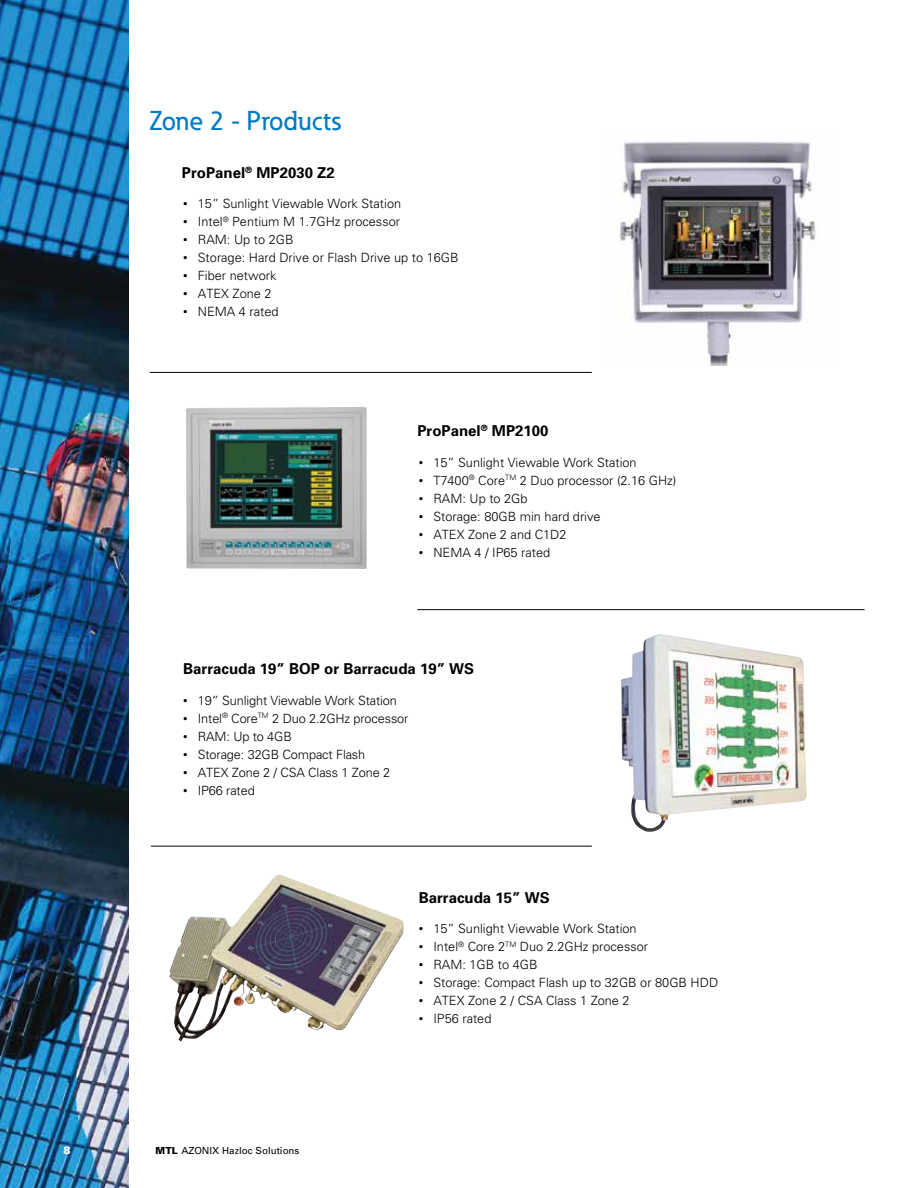
<style>
.page{position:relative;width:918px;height:1188px;background:#fff}
.page>*{position:absolute;margin:0;border:0;box-sizing:border-box;transform-origin:0 0}
.t1{font:500 27px "Eaton";letter-spacing:.005em;color:#007ac2}
.t2{font:700 15px "Univers";color:#000}
.t3{font:300 12.75px "Univers";color:#000}
.t4{font:900 10.5px "Univers";color:#fff}
.t5{font:9.75px "Univers";color:#000}
.s1{font-weight:400}
.s2{font-weight:900}
</style>
<div class="page">
<img style="left:0;top:0;width:129px;height:1188px">
<hr style="left:150px;top:372px;width:442px;height:1px;background:#000">
<hr style="left:417px;top:609px;width:448px;height:1px;background:#000">
<hr style="left:151px;top:846px;width:441px;height:1px;background:#000">
<img style="left:619px;top:141px;width:200px;height:224px">
<img style="left:186px;top:407px;width:181px;height:162px">
<img style="left:621px;top:634px;width:186px;height:198px">
<img style="left:169px;top:875px;width:235px;height:167px">
<h1 class="t1" style="left:150px;top:104px;width:192px">Zone 2 - Products</h1>
<p class="t2" style="left:182px;top:163px;width:154px">ProPanel<sup>®</sup> MP2030 Z2</p>
<p class="t3" style="left:183px;top:196px;width:219px"><span class="s1">•</span> 15” Sunlight Viewable Work Station</p>
<p class="t3" style="left:183px;top:214px;width:218px"><span class="s1">•</span> Intel<sup>®</sup> Pentium M 1.7GHz processor</p>
<p class="t3" style="left:183px;top:232px;width:112px"><span class="s1">•</span> RAM: Up to 2GB</p>
<p class="t3" style="left:183px;top:250px;width:277px"><span class="s1">•</span> Storage: Hard Drive or Flash Drive up to 16GB</p>
<p class="t3" style="left:183px;top:268px;width:95px"><span class="s1">•</span> Fiber network</p>
<p class="t3" style="left:183px;top:286px;width:90px"><span class="s1">•</span> ATEX Zone 2</p>
<p class="t3" style="left:183px;top:304px;width:97px"><span class="s1">•</span> NEMA 4 rated</p>
<p class="t2" style="left:417px;top:421px;width:133px">ProPanel<sup>®</sup> MP2100</p>
<p class="t3" style="left:419px;top:454px;width:219px"><span class="s1">•</span> 15” Sunlight Viewable Work Station</p>
<p class="t3" style="left:419px;top:472px;width:259px"><span class="s1">•</span> T7400<sup>®</sup> Core<sup>TM</sup> 2 Duo processor (2.16 GHz)</p>
<p class="t3" style="left:419px;top:490px;width:110px"><span class="s1">•</span> RAM: Up to 2Gb</p>
<p class="t3" style="left:419px;top:508px;width:183px"><span class="s1">•</span> Storage: 80GB min hard drive</p>
<p class="t3" style="left:419px;top:526px;width:149px"><span class="s1">•</span> ATEX Zone 2 and C1D2</p>
<p class="t3" style="left:419px;top:544px;width:133px"><span class="s1">•</span> NEMA 4 / IP65 rated</p>
<p class="t2" style="left:183px;top:659px;width:292px">Barracuda 19” BOP or Barracuda 19” WS</p>
<p class="t3" style="left:183px;top:692px;width:215px"><span class="s1">•</span> 19” Sunlight Viewable Work Station</p>
<p class="t3" style="left:183px;top:710px;width:227px"><span class="s1">•</span> Intel<sup>®</sup> Core<sup>TM</sup> 2 Duo 2.2GHz processor</p>
<p class="t3" style="left:183px;top:728px;width:110px"><span class="s1">•</span> RAM: Up to 4GB</p>
<p class="t3" style="left:183px;top:746px;width:184px"><span class="s1">•</span> Storage: 32GB Compact Flash</p>
<p class="t3" style="left:183px;top:764px;width:208px"><span class="s1">•</span> ATEX Zone 2 / CSA Class 1 Zone 2</p>
<p class="t3" style="left:183px;top:782px;width:73px"><span class="s1">•</span> IP66 rated</p>
<p class="t2" style="left:419px;top:888px;width:132px">Barracuda 15” WS</p>
<p class="t3" style="left:419px;top:921px;width:219px"><span class="s1">•</span> 15” Sunlight Viewable Work Station</p>
<p class="t3" style="left:419px;top:939px;width:231px"><span class="s1">•</span> Intel<sup>®</sup> Core 2<sup>TM</sup> Duo 2.2GHz processor</p>
<p class="t3" style="left:419px;top:957px;width:120px"><span class="s1">•</span> RAM: 1GB to 4GB</p>
<p class="t3" style="left:419px;top:975px;width:301px"><span class="s1">•</span> Storage: Compact Flash up to 32GB or 80GB HDD</p>
<p class="t3" style="left:419px;top:993px;width:212px"><span class="s1">•</span> ATEX Zone 2 / CSA Class 1 Zone 2</p>
<p class="t3" style="left:419px;top:1011px;width:74px"><span class="s1">•</span> IP56 rated</p>
<p class="t4" style="left:63px;top:1144px;width:9px">8</p>
<p class="t5" style="left:156px;top:1144px;width:145px"><span class="s2">MTL</span> AZONIX Hazloc Solutions</p>
</div>
